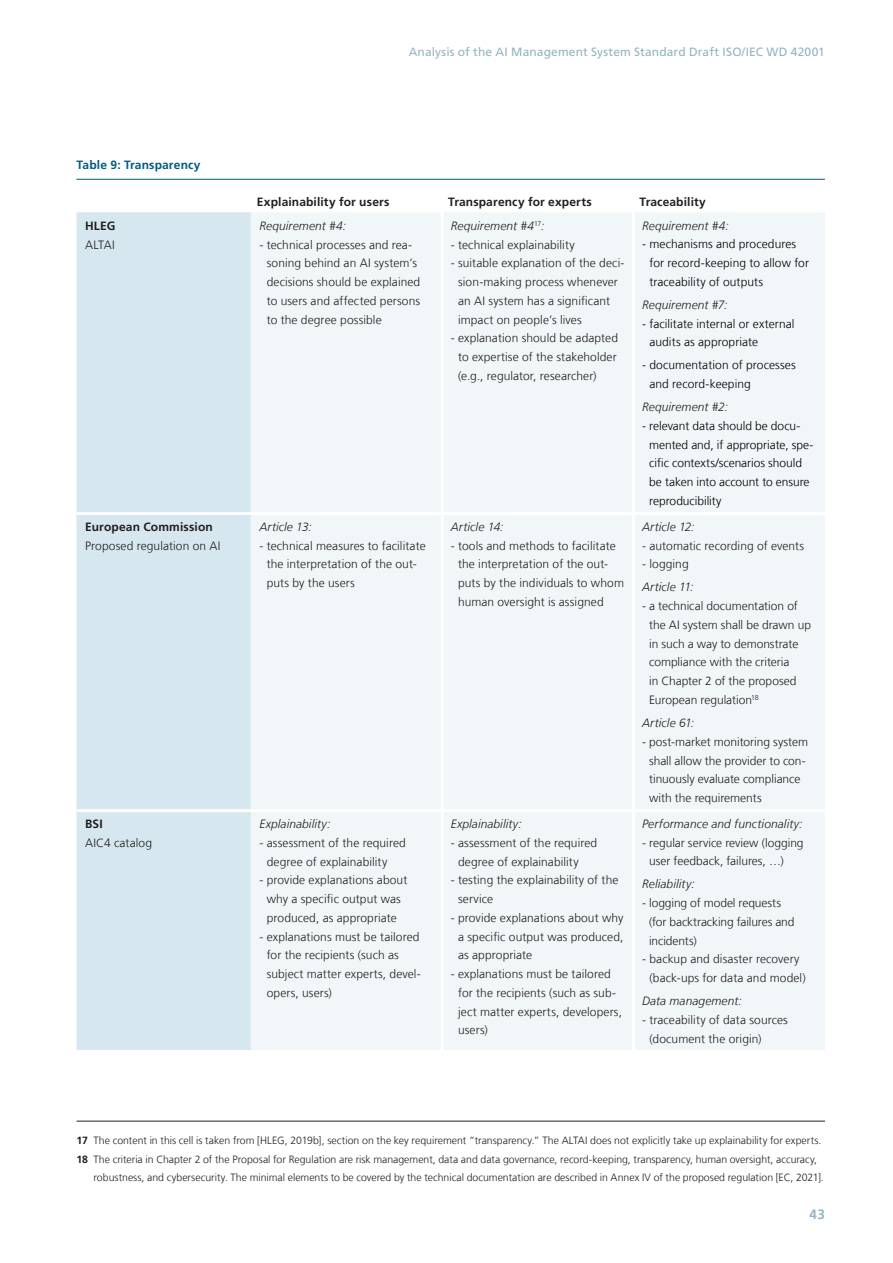
<style>
.page{position:relative;width:893px;height:1263px;background:#fff}
.page>*{position:absolute;margin:0;border:0;box-sizing:border-box;transform-origin:0 0}
.t1{font:700 13.5px "Frutiger LT Com";color:#93b3c3}
.t2{font:300 12px/18.8px "Frutiger LT Com";letter-spacing:.005em;color:#231f20}
.t3{font:300 12px/18.8px "Frutiger LT Com";color:#000001}
.t4{font:italic 300 12px "Frutiger LT Com";letter-spacing:.01em;color:#231f20}
.t5{font:700 12px "Frutiger LT Com";letter-spacing:.01em;color:#231f20}
.t6{font:12px "Frutiger LT Com";letter-spacing:.015em;color:#93b3c3}
.t7{font:700 12px "Frutiger LT Com";letter-spacing:.01em;color:#005b7f}
.t8{font:300 10.5px "Frutiger LT Com";color:#231f20}
.s1{font-style:italic}
.s2{font-weight:700}
</style>
<div class="page">
<hr style="left:77px;top:179px;width:748px;height:1px;background:#005b7f">
<div style="left:77px;top:212px;width:174px;height:838px;background:#d6e7ef"></div>
<div style="left:251px;top:212px;width:574px;height:838px;background:#f1f6f8"></div>
<hr style="left:441px;top:212px;width:3px;height:300px;background:#fff">
<hr style="left:632px;top:212px;width:3px;height:300px;background:#fff">
<hr style="left:77px;top:512px;width:174px;height:3px;background:#fff">
<hr style="left:251px;top:512px;width:191px;height:3px;background:#fff">
<hr style="left:442px;top:512px;width:192px;height:3px;background:#fff">
<hr style="left:441px;top:515px;width:3px;height:294px;background:#fff">
<hr style="left:634px;top:512px;width:191px;height:3px;background:#fff">
<hr style="left:632px;top:515px;width:3px;height:294px;background:#fff">
<hr style="left:77px;top:809px;width:174px;height:3px;background:#fff">
<hr style="left:251px;top:809px;width:191px;height:3px;background:#fff">
<hr style="left:442px;top:809px;width:192px;height:3px;background:#fff">
<hr style="left:441px;top:812px;width:3px;height:238px;background:#fff">
<hr style="left:634px;top:809px;width:191px;height:3px;background:#fff">
<hr style="left:632px;top:812px;width:3px;height:238px;background:#fff">
<hr style="left:77px;top:1121px;width:748px;height:1px;background:#231f20">
<p class="t6" style="left:409px;top:45px;width:418px">Analysis of the AI Management System Standard Draft ISO/IEC WD 42001</p>
<p class="t7" style="left:77px;top:158px;width:125px">Table 9: Transparency</p>
<p class="t5" style="left:257px;top:195px;width:134px">Explainability for users</p>
<p class="t5" style="left:448px;top:195px;width:145px">Transparency for experts</p>
<p class="t5" style="left:640px;top:195px;width:68px">Traceability</p>
<p class="t5" style="left:85px;top:219px;width:32px">HLEG</p>
<p class="t2" style="left:85px;top:235px;width:31px">ALTAI</p>
<p class="t4" style="left:259px;top:218px;width:88px">Requirement #4:</p>
<p class="t2" style="left:267px;top:235px;width:155px;text-indent:-7px"><span class="s1">-</span> technical processes and rea&shy;soning behind an AI system’s decisions should be explained to users and affected persons to the degree possible</p>
<p class="t4" style="left:451px;top:218px;width:95px">Requirement #4<sup>17</sup>:</p>
<p class="t2" style="left:451px;top:235px;width:125px">- technical explainability</p>
<p class="t2" style="left:458px;top:254px;width:168px;text-indent:-7px">- suitable explanation of the deci&shy;sion-making process whenever an AI system has a significant impact on people’s lives</p>
<p class="t2" style="left:458px;top:329px;width:161px;text-align:justify;text-indent:-7px">- explanation should be adapted to expertise of the stakeholder (e.g., regulator, researcher)</p>
<p class="t4" style="left:642px;top:218px;width:88px">Requirement #4:</p>
<p class="t3" style="left:649px;top:235px;width:161px;text-indent:-7px">- mechanisms and procedures for record-keeping to allow for traceability of outputs</p>
<p class="t4" style="left:642px;top:298px;width:87px">Requirement #7:</p>
<p class="t3" style="left:649px;top:314px;width:147px;text-indent:-7px">- facilitate internal or external audits as appropriate</p>
<p class="t3" style="left:649px;top:356px;width:148px;text-indent:-7px">- documentation of processes and record-keeping</p>
<p class="t4" style="left:642px;top:400px;width:87px">Requirement #2:</p>
<p class="t3" style="left:649px;top:416px;width:166px;text-indent:-7px">- relevant data should be docu&shy;mented and, if appropriate, spe&shy;cific contexts/scenarios should be taken into account to ensure reproducibility</p>
<p class="t5" style="left:85px;top:520px;width:129px">European Commission</p>
<p class="t2" style="left:85px;top:536px;width:137px">Proposed regulation on AI</p>
<p class="t4" style="left:259px;top:520px;width:54px">Article 13:</p>
<p class="t2" style="left:267px;top:536px;width:160px;text-indent:-7px">- technical measures to facilitate the interpretation of the out&shy;puts by the users</p>
<p class="t4" style="left:451px;top:520px;width:54px">Article 14:</p>
<p class="t2" style="left:458px;top:536px;width:167px;text-indent:-7px">- tools and methods to facilitate the interpretation of the out&shy;puts by the individuals to whom human oversight is assigned</p>
<p class="t4" style="left:642px;top:520px;width:54px">Article 12:</p>
<p class="t2" style="left:642px;top:536px;width:164px">- automatic recording of events</p>
<p class="t2" style="left:642px;top:555px;width:48px">- logging</p>
<p class="t4" style="left:642px;top:580px;width:53px">Article 11:</p>
<p class="t2" style="left:649px;top:597px;width:163px;text-indent:-7px">- a technical documentation of the AI system shall be drawn up in such a way to demonstrate compliance with the criteria<br>in Chapter 2 of the proposed<br>European regulation<sup>18</sup></p>
<p class="t4" style="left:642px;top:716px;width:53px">Article 61:</p>
<p class="t2" style="left:649px;top:732px;width:160px;text-indent:-7px">- post-market monitoring system shall allow the provider to con&shy;tinuously evaluate compliance with the requirements</p>
<p class="t5" style="left:85px;top:817px;width:19px">BSI</p>
<p class="t2" style="left:85px;top:833px;width:69px">AIC4 catalog</p>
<p class="t4" style="left:259px;top:817px;width:72px">Explainability:</p>
<p class="t2" style="left:267px;top:833px;width:141px;text-indent:-7px">- assessment of the required degree of explainability</p>
<p class="t2" style="left:259px;top:871px;width:149px;text-align:center">- provide explanations about why a specific output was produced, as appropriate</p>
<p class="t2" style="left:267px;top:927px;width:156px;text-indent:-7px">- explanations must be tailored for the recipients (such as subject matter experts, devel&shy;opers, users)</p>
<p class="t4" style="left:451px;top:817px;width:72px">Explainability:</p>
<p class="t2" style="left:458px;top:833px;width:141px;text-indent:-7px">- assessment of the required degree of explainability</p>
<p class="t2" style="left:458px;top:871px;width:162px;text-indent:-7px">- testing the explainability of the service</p>
<p class="t2" style="left:458px;top:908px;width:167px;text-align:justify;text-indent:-7px">- provide explanations about why a specific output was produced, as appropriate</p>
<p class="t2" style="left:458px;top:964px;width:165px;text-indent:-7px">- explanations must be tailored for the recipients (such as sub&shy;ject matter experts, developers, users)</p>
<p class="t4" style="left:642px;top:817px;width:162px">Performance and functionality:</p>
<p class="t2" style="left:649px;top:833px;width:156px;text-indent:-7px">- regular service review (logging user feedback, failures, …)</p>
<p class="t4" style="left:642px;top:877px;width:54px">Reliability:</p>
<p class="t2" style="left:649px;top:894px;width:147px;text-indent:-7px">- logging of model requests (for backtracking failures and incidents)</p>
<p class="t2" style="left:649px;top:950px;width:158px;text-indent:-7px">- backup and disaster recovery (back-ups for data and model)</p>
<p class="t4" style="left:642px;top:994px;width:101px">Data management:</p>
<p class="t2" style="left:649px;top:1010px;width:140px;text-indent:-7px">- traceability of data sources (document the origin)</p>
<p class="t8" style="left:77px;top:1134px;width:746px"><span class="s2">17</span> The content in this cell is taken from [HLEG, 2019b], section on the key requirement “transparency.” The ALTAI does not explicitly take up explainability for experts.</p>
<p class="t8" style="left:77px;top:1153px;width:742px"><span class="s2">18</span> The criteria in Chapter 2 of the Proposal for Regulation are risk management, data and data governance, record-keeping, transparency, human oversight, accuracy,</p>
<p class="t8" style="left:94px;top:1172px;width:732px">robustness, and cybersecurity. The minimal elements to be covered by the technical documentation are described in Annex IV of the proposed regulation [EC, 2021].</p>
<p class="t1" style="left:810px;top:1207px;width:17px">43</p>
</div>
